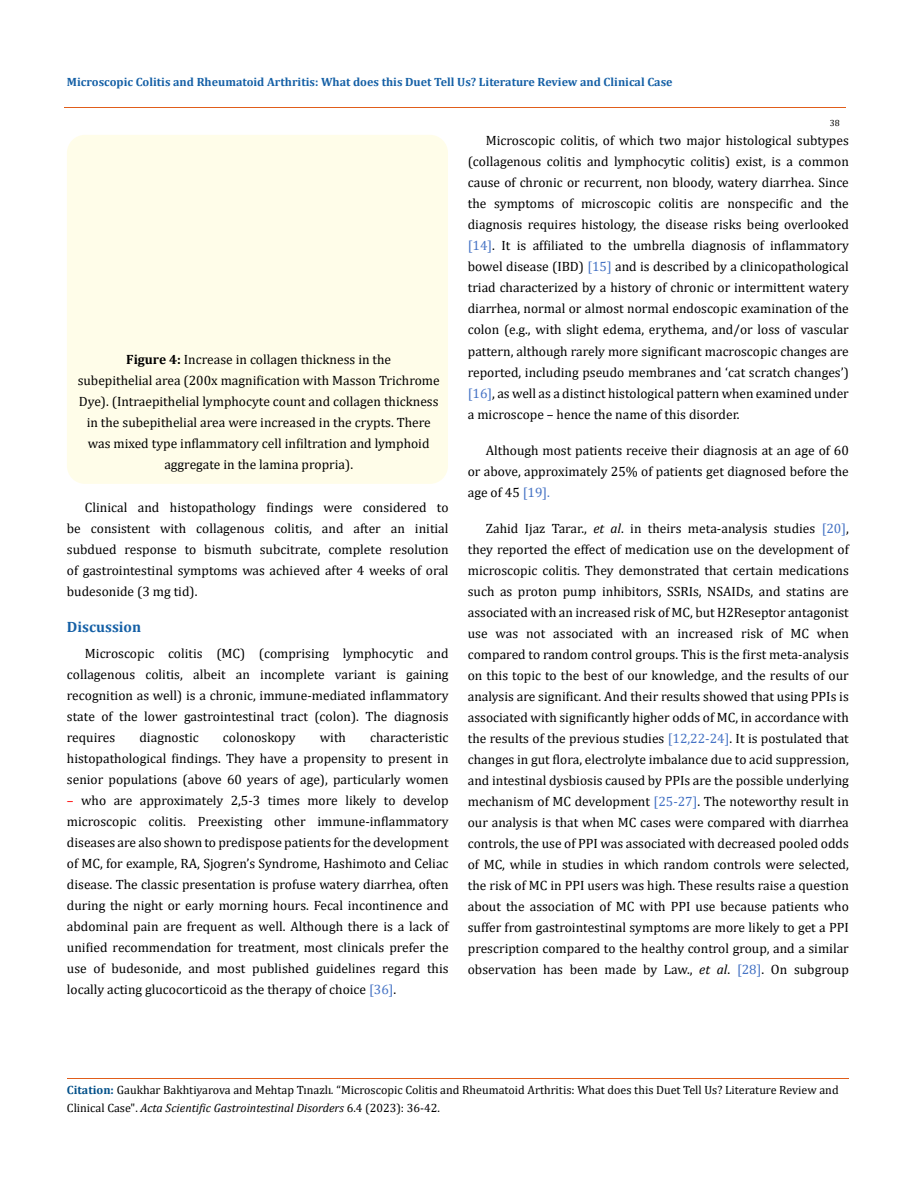
<style>
.page{position:relative;width:917px;height:1188px;background:#fff}
.page>*{position:absolute;margin:0;border:0;box-sizing:border-box;transform-origin:0 0}
.t1{font:700 15px "Cambria";color:#1560a6}
.t2{font:13.5px/21px "Cambria";color:#000;text-align:justify}
.t3{font:12px/18px "Cambria";color:#000}
.t4{font:700 12px "Cambria";color:#1560a6}
.t5{font:9px "Cambria";color:#000}
.s1{font-weight:700}
.s2{color:#f00}
.s3{color:#4472c4}
.s4{font-style:italic}
.s5{font-weight:700;color:#035089}
</style>
<div class="page">
<div style="left:67px;top:135px;width:381px;height:349px;background:#fffde9;border-radius:18px"></div>
<hr style="left:64px;top:108px;width:781px;height:1px;background:#e05d1a">
<hr style="left:67px;top:1078px;width:781px;height:1px;background:#e05d1a">
<p class="t4" style="left:67px;top:73px;width:607px">Microscopic Colitis and Rheumatoid Arthritis: What does this Duet Tell Us? Literature Review and Clinical Case</p>
<p class="t5" style="left:829px;top:118px;width:11px">38</p>
<p class="t2" style="left:78px;top:349px;width:363px;text-align:center"><span class="s1">Figure 4:</span> Increase in collagen thickness in the<br>subepithelial area (200x magnification with Masson Trichrome Dye). (Intraepithelial lymphocyte count and collagen thickness in the subepithelial area were increased in the crypts. There was mixed type inflammatory cell infiltration and lymphoid aggregate in the lamina propria).</p>
<p class="t2" style="left:67px;top:497px;width:383px;text-indent:18px">Clinical and histopathology findings were considered to be consistent with collagenous colitis, and after an initial subdued response to bismuth subcitrate, complete resolution of gastrointestinal symptoms was achieved after 4 weeks of oral budesonide (3 mg tid).</p>
<p class="t1" style="left:67px;top:617px;width:76px">Discussion</p>
<p class="t2" style="left:67px;top:643px;width:383px;text-indent:18px">Microscopic colitis (MC) (comprising lymphocytic and collagenous colitis, albeit an incomplete variant is gaining recognition as well) is a chronic, immune-mediated inflammatory state of the lower gastrointestinal tract (colon). The diagnosis requires</p>
<p class="t2" style="left:67px;top:727px;width:383px;text-indent:303px">characteristic histopathological findings. They have a propensity to present in senior populations (above 60 years of age), particularly women</p>
<p class="t2" style="left:67px;top:790px;width:383px"><span class="s2">–</span> who are approximately 2,5-3 times more likely to develop microscopic colitis. Preexisting other immune-inflammatory diseases are also shown to predispose patients for the development of MC, for example, RA, Sjogren’s Syndrome, Hashimoto and Celiac disease. The classic presentation is profuse watery diarrhea, often during the night or early morning hours. Fecal incontinence and abdominal pain are frequent as well. Although there is a lack of unified recommendation for treatment, most clinicals prefer the use of budesonide, and most published guidelines regard this locally acting glucocorticoid as the therapy of choice <span class="s3">[36]</span>.</p>
<p class="t2" style="left:139px;top:727px;width:61px">diagnostic</p>
<p class="t2" style="left:223px;top:727px;width:74px">colonoskopy</p>
<p class="t2" style="left:320px;top:727px;width:28px">with</p>
<p class="t2" style="left:468px;top:130px;width:382px;text-indent:18px">Microscopic colitis, of which two major histological subtypes (collagenous colitis and lymphocytic colitis) exist, is a common cause of chronic or recurrent, non bloody, watery diarrhea. Since the symptoms of microscopic colitis are nonspecific and the diagnosis requires histology, the disease risks being overlooked <span class="s3">[14]</span>. It is affiliated to the umbrella diagnosis of inflammatory bowel disease (IBD) <span class="s3">[15]</span> and is described by a clinicopathological triad characterized by a history of chronic or intermittent watery diarrhea, normal or almost normal endoscopic examination of the colon (e.g., with slight edema, erythema, and/or loss of vascular pattern, although rarely more significant macroscopic changes are reported, including pseudo membranes and ‘cat scratch changes’) <span class="s3">[16]</span>, as well as a distinct histological pattern when examined under a microscope – hence the name of this disorder.</p>
<p class="t2" style="left:468px;top:439px;width:382px;text-indent:18px">Although most patients receive their diagnosis at an age of 60 or above, approximately 25% of patients get diagnosed before the age of 45 <span class="s3">[19].</span></p>
<p class="t2" style="left:468px;top:517px;width:382px;text-indent:18px">Zahid Ijaz Tarar., <span class="s4">et al</span>. in theirs meta-analysis studies <span class="s3">[20]</span>, they reported the effect of medication use on the development of microscopic colitis. They demonstrated that certain medications such as proton pump inhibitors, SSRIs, NSAIDs, and statins are associated with an increased risk of MC, but H2Reseptor antagonist use was not associated with an increased risk of MC when compared to random control groups. This is the first meta-analysis on this topic to the best of our knowledge, and the results of our analysis are significant. And their results showed that using PPIs is associated with significantly higher odds of MC, in accordance with the results of the previous studies <span class="s3">[12,22-24]</span>. It is postulated that changes in gut flora, electrolyte imbalance due to acid suppression, and intestinal dysbiosis caused by PPIs are the possible underlying mechanism of MC development <span class="s3">[25-27]</span>. The noteworthy result in our analysis is that when MC cases were compared with diarrhea controls, the use of PPI was associated with decreased pooled odds of MC, while in studies in which random controls were selected, the risk of MC in PPI users was high. These results raise a question about the association of MC with PPI use because patients who suffer from gastrointestinal symptoms are more likely to get a PPI prescription compared to the healthy control group, and a similar observation has been made by Law., <span class="s4">et al</span>. <span class="s3">[28]</span>. On subgroup</p>
<p class="t3" style="left:67px;top:1081px;width:773px"><span class="s5">Citation:</span> Gaukhar Bakhtiyarova and Mehtap Tınazlı<span class="s4">.</span> “Microscopic Colitis and Rheumatoid Arthritis: What does this Duet Tell Us? Literature Review and<br>Clinical Case". <span class="s4">Acta Scientific Gastrointestinal Disorders</span> 6.4 (2023): 36-42.</p>
</div>
